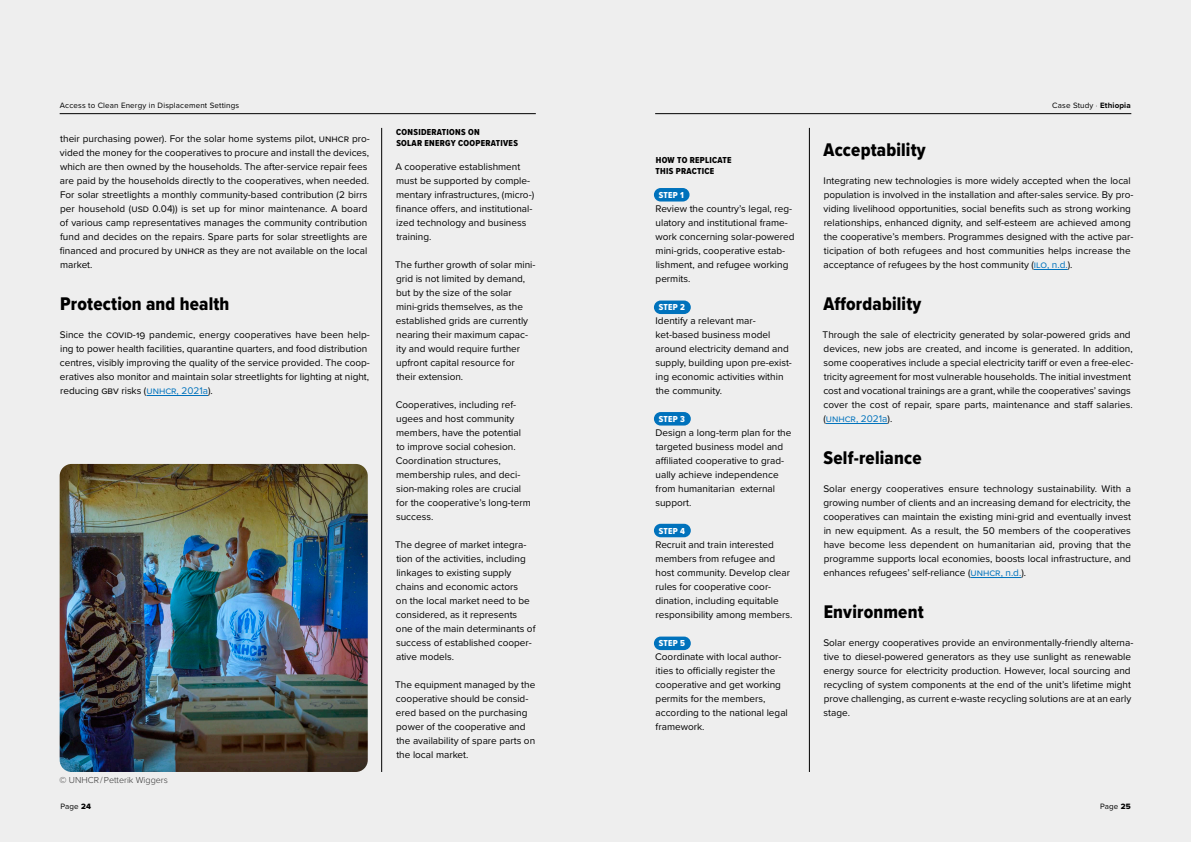
<style>
.page{position:relative;width:1191px;height:842px;background:#eee}
.page>*{position:absolute;margin:0;border:0;box-sizing:border-box;transform-origin:0 0}
.Paragraph_Text{font:19px "Proxima Nova Cond Extrabld";letter-spacing:.01em;color:#000}
.Paragraph_Text-2{font:10px/14px "Proxima Nova";color:#000}
.t1{font:9px/11px "Proxima Nova Cond Extrabld";letter-spacing:.03em;color:#000}
.t2{font:9px "Proxima Nova Cond Extrabld";letter-spacing:.03em;color:#fff}
.Paragraph_Text-3{font:300 9px "Proxima Nova";color:#333}
.t3{font:8px "Proxima Nova";letter-spacing:.02em;color:#000}
.s1{color:#0072bc}
.s2{font-weight:300}
.s3{font-weight:700}
.s4{font-family:"Proxima Nova Extrabld"}
</style>
<div class="page">
<hr style="left:60px;top:113px;width:476px;height:1px;background:#000">
<hr style="left:655px;top:113px;width:476px;height:1px;background:#000">
<div style="left:654px;top:188px;width:35px;height:14px;background:#0072bc;border-radius:7px"></div>
<div style="left:654px;top:301px;width:37px;height:13px;background:#0072bc;border-radius:7px"></div>
<div style="left:654px;top:412px;width:37px;height:14px;background:#0072bc;border-radius:7px"></div>
<div style="left:654px;top:524px;width:37px;height:13px;background:#0072bc;border-radius:7px"></div>
<div style="left:654px;top:637px;width:37px;height:13px;background:#0072bc;border-radius:7px"></div>
<hr style="left:146px;top:395px;width:62px;height:1px;background:#0072bc">
<hr style="left:1034px;top:269px;width:33px;height:1px;background:#0072bc">
<hr style="left:826px;top:423px;width:61px;height:1px;background:#0072bc">
<hr style="left:970px;top:577px;width:51px;height:1px;background:#0072bc">
<hr style="left:809px;top:128px;width:1px;height:644px;background:#000">
<hr style="left:381px;top:128px;width:1px;height:644px;background:#000">
<img style="left:60px;top:464px;width:308px;height:308px">
<p class="t3" style="left:60px;top:99px;width:181px">Access to Clean Energy in Displacement Settings</p>
<p class="Paragraph_Text-2" style="left:60px;top:131px;width:311px">their purchasing power). For the solar home systems pilot, UNHCR pro&shy;vided the money for the cooperatives to procure and install the devices, which are then owned by the households. The after-service repair fees are paid by the households directly to the cooperatives, when needed.<br>For solar streetlights a monthly community-based contribution (2 birrs per household (USD 0.04)) is set up for minor maintenance. A board of various camp representatives manages the community contribution fund and decides on the repairs. Spare parts for solar streetlights are financed and procured by UNHCR as they are not available on the local market.</p>
<p class="Paragraph_Text" style="left:60px;top:290px;width:171px">Protection and health</p>
<p class="Paragraph_Text-2" style="left:60px;top:327px;width:311px">Since the COVID-19 pandemic, energy cooperatives have been help&shy;ing to power health facilities, quarantine quarters, and food distribution centres, visibly improving the quality of the service provided. The coop&shy;eratives also monitor and maintain solar streetlights for lighting at night, reducing GBV risks (<span class="s1">UNHCR, 2021a</span>).</p>
<p class="Paragraph_Text-3" style="left:60px;top:773px;width:110px">© UNHCR / Petterik Wiggers</p>
<p class="t1" style="left:396px;top:126px;width:123px">CONSIDERATIONS ON<br>SOLAR ENERGY COOPERATIVES</p>
<p class="Paragraph_Text-2" style="left:395px;top:159px;width:140px">A cooperative establishment must be supported by comple&shy;mentary infrastructures, (micro-) finance offers, and institutional&shy;ized technology and business training.</p>
<p class="Paragraph_Text-2" style="left:395px;top:257px;width:142px">The further growth of solar mini&shy;grid is not limited by demand, but by the size of the solar mini-grids themselves, as the established grids are currently nearing their maximum capac&shy;ity and would require further upfront capital resource for their extension.</p>
<p class="Paragraph_Text-2" style="left:396px;top:397px;width:137px">Cooperatives, including ref&shy;ugees and host community members, have the potential to improve social cohesion.<br>Coordination structures, membership rules, and deci&shy;sion-making roles are crucial for the cooperative’s long-term success.</p>
<p class="Paragraph_Text-2" style="left:395px;top:537px;width:142px">The degree of market integra&shy;tion of the activities, including linkages to existing supply chains and economic actors<br>on the local market need to be considered, as it represents one of the main determinants of success of established cooper&shy;ative models.</p>
<p class="Paragraph_Text-2" style="left:395px;top:677px;width:142px">The equipment managed by the cooperative should be consid&shy;ered based on the purchasing power of the cooperative and the availability of spare parts on the local market.</p>
<p class="t1" style="left:655px;top:154px;width:78px">HOW TO REPLICATE<br>THIS PRACTICE</p>
<p class="t2" style="left:658px;top:188px;width:27px">STEP 1</p>
<p class="Paragraph_Text-2" style="left:655px;top:201px;width:141px">Review the country’s legal, reg&shy;ulatory and institutional frame&shy;work concerning solar-powered mini-grids, cooperative estab&shy;lishment, and refugee working permits.</p>
<p class="t2" style="left:658px;top:300px;width:28px">STEP 2</p>
<p class="Paragraph_Text-2" style="left:655px;top:313px;width:138px">Identify a relevant mar&shy;ket-based business model around electricity demand and supply, building upon pre-exist&shy;ing economic activities within the community.</p>
<p class="t2" style="left:658px;top:412px;width:28px">STEP 3</p>
<p class="Paragraph_Text-2" style="left:655px;top:425px;width:137px">Design a long-term plan for the targeted business model and affiliated cooperative to grad&shy;ually achieve independence from humanitarian external support.</p>
<p class="t2" style="left:658px;top:524px;width:28px">STEP 4</p>
<p class="Paragraph_Text-2" style="left:655px;top:537px;width:138px">Recruit and train interested members from refugee and host community. Develop clear rules for cooperative coor&shy;dination, including equitable responsibility among members.</p>
<p class="t2" style="left:658px;top:636px;width:28px">STEP 5</p>
<p class="Paragraph_Text-2" style="left:655px;top:649px;width:134px">Coordinate with local author&shy;ities to officially register the cooperative and get working permits for the members, according to the national legal framework.</p>
<p class="t3" style="left:1052px;top:99px;width:80px">Case Study <span class="s2">·</span> <span class="s3">Ethiopia</span></p>
<p class="Paragraph_Text" style="left:823px;top:136px;width:104px">Acceptability</p>
<p class="Paragraph_Text-2" style="left:823px;top:173px;width:311px">Integrating new technologies is more widely accepted when the local population is involved in the installation and after-sales service. By pro&shy;viding livelihood opportunities, social benefits such as strong working relationships, enhanced dignity, and self-esteem are achieved among the cooperative’s members. Programmes designed with the active par&shy;ticipation of both refugees and host communities helps increase the acceptance of refugees by the host community (<span class="s1">ILO, n.d.</span>).</p>
<p class="Paragraph_Text" style="left:823px;top:290px;width:99px">Affordability</p>
<p class="Paragraph_Text-2" style="left:822px;top:327px;width:312px">Through the sale of electricity generated by solar-powered grids and devices, new jobs are created, and income is generated. In addition, some cooperatives include a special electricity tariff or even a free-elec&shy;tricity agreement for most vulnerable households. The initial investment cost and vocational trainings are a grant, while the cooperatives’ savings cover the cost of repair, spare parts, maintenance and staff salaries. (<span class="s1">UNHCR, 2021a</span>).</p>
<p class="Paragraph_Text" style="left:823px;top:444px;width:99px">Self-reliance</p>
<p class="Paragraph_Text-2" style="left:823px;top:481px;width:309px;text-align:justify">Solar energy cooperatives ensure technology sustainability. With a growing number of clients and an increasing demand for electricity, the cooperatives can maintain the existing mini-grid and eventually invest in new equipment. As a result, the 50 members of the cooperatives have become less dependent on humanitarian aid, proving that the programme supports local economies, boosts local infrastructure, and enhances refugees’ self-reliance (<span class="s1">UNHCR, n.d.</span>).</p>
<p class="Paragraph_Text" style="left:823px;top:598px;width:101px">Environment</p>
<p class="Paragraph_Text-2" style="left:823px;top:635px;width:311px">Solar energy cooperatives provide an environmentally-friendly alterna&shy;tive to diesel-powered generators as they use sunlight as renewable energy source for electricity production. However, local sourcing and recycling of system components at the end of the unit’s lifetime might prove challenging, as current e-waste recycling solutions are at an early stage.</p>
<p class="t3" style="left:60px;top:801px;width:32px">Page <span class="s4">24</span></p>
<p class="t3" style="left:1100px;top:801px;width:32px">Page <span class="s4">25</span></p>
</div>
